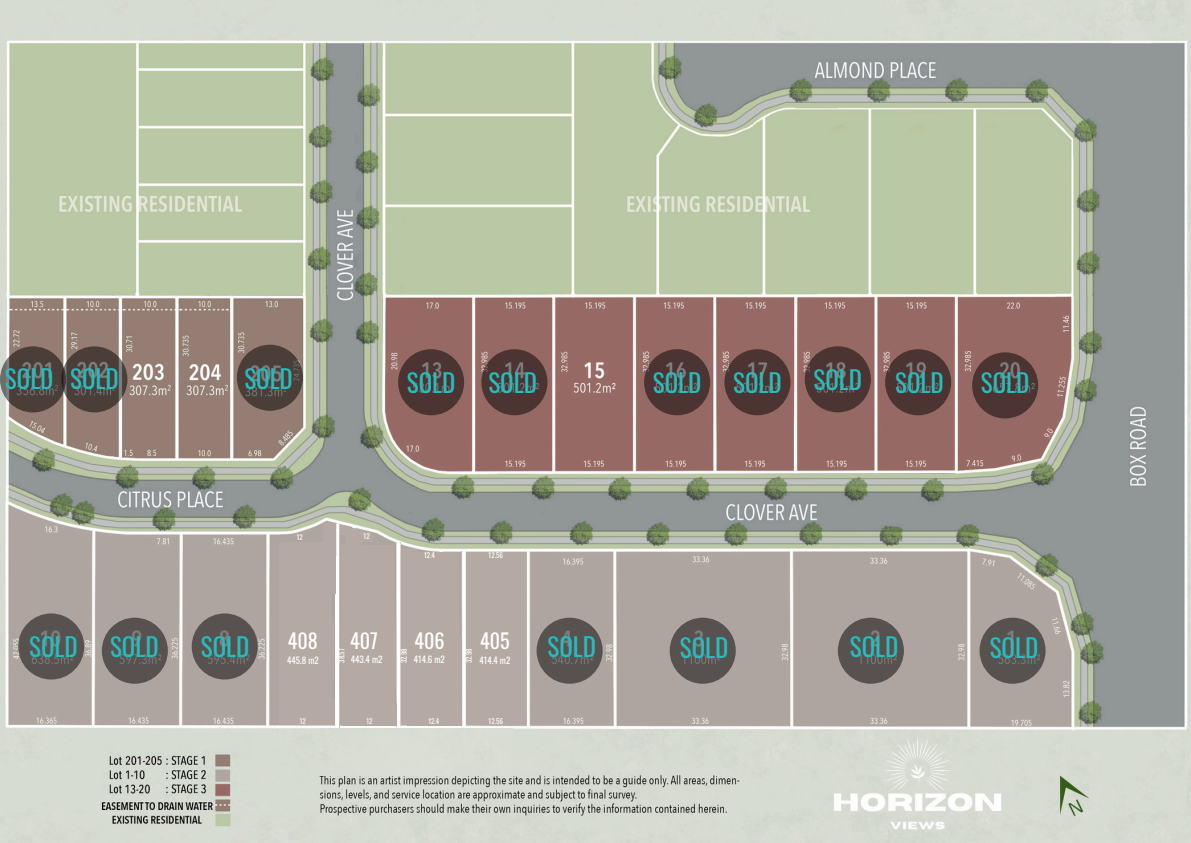
<style>
.page{position:relative;width:1191px;height:843px;background:#fff}
.page>*{position:absolute;margin:0;border:0;box-sizing:border-box;transform-origin:0 0}
.t1{font:25.1px "Oswald";color:#27bdbe}
.t2{font:20.1px "Oswald";color:#fff}
.t3{font:9px "Oswald";color:#fff}
.t4{font:7px "Oswald";color:#fff}
</style>
<div class="page">
<img style="left:0;top:0;width:1190px;height:842px">
<svg style="left:972px;top:352px;width:66px;height:66px;background:#4f3a38"></svg>
<svg style="left:979px;top:617px;width:66px;height:66px;background:#5a5553"></svg>
<svg style="left:837px;top:617px;width:66px;height:66px;background:#5a5653"></svg>
<svg style="left:669px;top:617px;width:66px;height:66px;background:#5a5653"></svg>
<svg style="left:804px;top:346px;width:66px;height:66px;background:#503a38"></svg>
<svg style="left:885px;top:349px;width:66px;height:66px;background:#4f3937"></svg>
<svg style="left:61px;top:346px;width:66px;height:66px;background:#524843"></svg>
<svg style="left:102px;top:617px;width:66px;height:66px;background:#5a5553"></svg>
<svg style="left:192px;top:613px;width:66px;height:66px;background:#5a5553"></svg>
<svg style="left:18px;top:613px;width:66px;height:66px;background:#5b5654"></svg>
<svg style="left:332px;top:698px;width:9px;height:26px"></svg>
<svg style="left:536px;top:617px;width:66px;height:66px;background:#5a5653"></svg>
<svg style="left:237px;top:344px;width:66px;height:66px;background:#504540"></svg>
<div style="left:463px;top:552px;width:63px;height:172px;background:#b4aaa3"></div>
<svg style="left:0;top:346px;width:66px;height:66px;background:#524944"></svg>
<svg style="left:724px;top:349px;width:66px;height:66px;background:#4f3937"></svg>
<svg style="left:644px;top:349px;width:66px;height:66px;background:#4f3937"></svg>
<svg style="left:398px;top:349px;width:66px;height:66px;background:#4e3937"></svg>
<svg style="left:481px;top:349px;width:66px;height:66px;background:#4f3937"></svg>
<img style="left:461px;top:552px;width:1px;height:173px">
<img style="left:396px;top:542px;width:5px;height:183px">
<div style="left:400px;top:552px;width:58px;height:172px;background:#b4aaa3"></div>
<div style="left:341px;top:545px;width:52px;height:179px;background:#b4aaa3"></div>
<div style="left:280px;top:542px;width:52px;height:182px;background:#b4aaa3"></div>
<div style="left:402px;top:549px;width:15px;height:12px;background:#b4aaa3"></div>
<div style="left:378px;top:631px;width:17px;height:57px;background:#b4aaa3"></div>
<div style="left:452px;top:637px;width:9px;height:57px;background:#b4aaa3"></div>
<div style="left:346px;top:530px;width:15px;height:17px;background:#b4aaa3"></div>
<div style="left:339px;top:525px;width:5px;height:9px;background:#b4aaa3"></div>
<div style="left:361px;top:532px;width:12px;height:10px;background:#b4aaa3"></div>
<svg style="left:343px;top:525px;width:16px;height:13px"></svg>
<div style="left:386px;top:626px;width:10px;height:57px;background:#b4aaa3"></div>
<div style="left:324px;top:523px;width:12px;height:70px;background:#b4aaa3"></div>
<div style="left:324px;top:622px;width:10px;height:57px;background:#b4aaa3"></div>
<div style="left:341px;top:703px;width:55px;height:22px;background:#b4aaa3"></div>
<div style="left:407px;top:703px;width:53px;height:22px;background:#b4aaa3"></div>
<hr style="left:336px;top:523px;width:3px;height:235px;background:#fff">
<hr style="left:397px;top:542px;width:3px;height:218px;background:#fff">
<hr style="left:462px;top:549px;width:3px;height:218px;background:#fff">
<div style="left:320px;top:728px;width:192px;height:47px;background:#d9ddd4"></div>
<p class="t1" style="left:5px;top:358px;width:50px">SOLD</p>
<h3 class="t1" style="left:244px;top:358px;width:50px">SOLD</h3>
<h3 class="t1" style="left:407px;top:363px;width:50px">SOLD</h3>
<p class="t1" style="left:488px;top:363px;width:50px">SOLD</p>
<h2 class="t1" style="left:652px;top:363px;width:50px">SOLD</h2>
<p class="t1" style="left:733px;top:363px;width:50px">SOLD</p>
<h3 class="t1" style="left:70px;top:358px;width:50px">SOLD</h3>
<p class="t1" style="left:813px;top:360px;width:50px">SOLD</p>
<h2 class="t1" style="left:895px;top:363px;width:50px">SOLD</h2>
<p class="t1" style="left:980px;top:363px;width:50px">SOLD</p>
<h1 class="t4" style="left:297px;top:531px;width:8px">12</h1>
<h1 class="t4" style="left:363px;top:530px;width:8px">12</h1>
<h1 class="t4" style="left:424px;top:549px;width:12px">12.4</h1>
<h1 class="t4" style="left:488px;top:549px;width:16px">12.56</h1>
<p class="t2" style="left:288px;top:624px;width:32px">408</p>
<p class="t2" style="left:350px;top:624px;width:29px">407</p>
<p class="t2" style="left:414px;top:624px;width:32px">406</p>
<p class="t2" style="left:480px;top:624px;width:31px">405</p>
<p class="t3" style="left:287px;top:652px;width:33px">445.8 m2</p>
<h1 class="t4" style="left:398px;top:663px;width:17px;rotate:-90deg">32.98</h1>
<p class="t3" style="left:414px;top:652px;width:32px">414.6 m2</p>
<h2 class="t1" style="left:29px;top:627px;width:50px">SOLD</h2>
<p class="t1" style="left:110px;top:627px;width:50px">SOLD</p>
<p class="t1" style="left:201px;top:627px;width:50px">SOLD</p>
<p class="t1" style="left:547px;top:627px;width:50px">SOLD</p>
<h1 class="t3" style="left:351px;top:652px;width:33px;rotate:1deg">443.4 m2</h1>
<h1 class="t4" style="left:463px;top:663px;width:17px;rotate:-90deg">32.98</h1>
<h1 class="t3" style="left:479px;top:652px;width:32px">414.4 m2</h1>
<h1 class="t4" style="left:336px;top:662px;width:16px;rotate:-90deg">38.57</h1>
<h1 class="t4" style="left:300px;top:715px;width:8px">12</h1>
<h1 class="t4" style="left:366px;top:715px;width:8px">12</h1>
<h1 class="t4" style="left:428px;top:715px;width:12px">12.4</h1>
<h1 class="t4" style="left:488px;top:715px;width:16px">12.56</h1>
<p class="t1" style="left:680px;top:628px;width:50px">SOLD</p>
<h2 class="t1" style="left:849px;top:627px;width:50px">SOLD</h2>
<h3 class="t1" style="left:989px;top:628px;width:50px">SOLD</h3>
</div>
